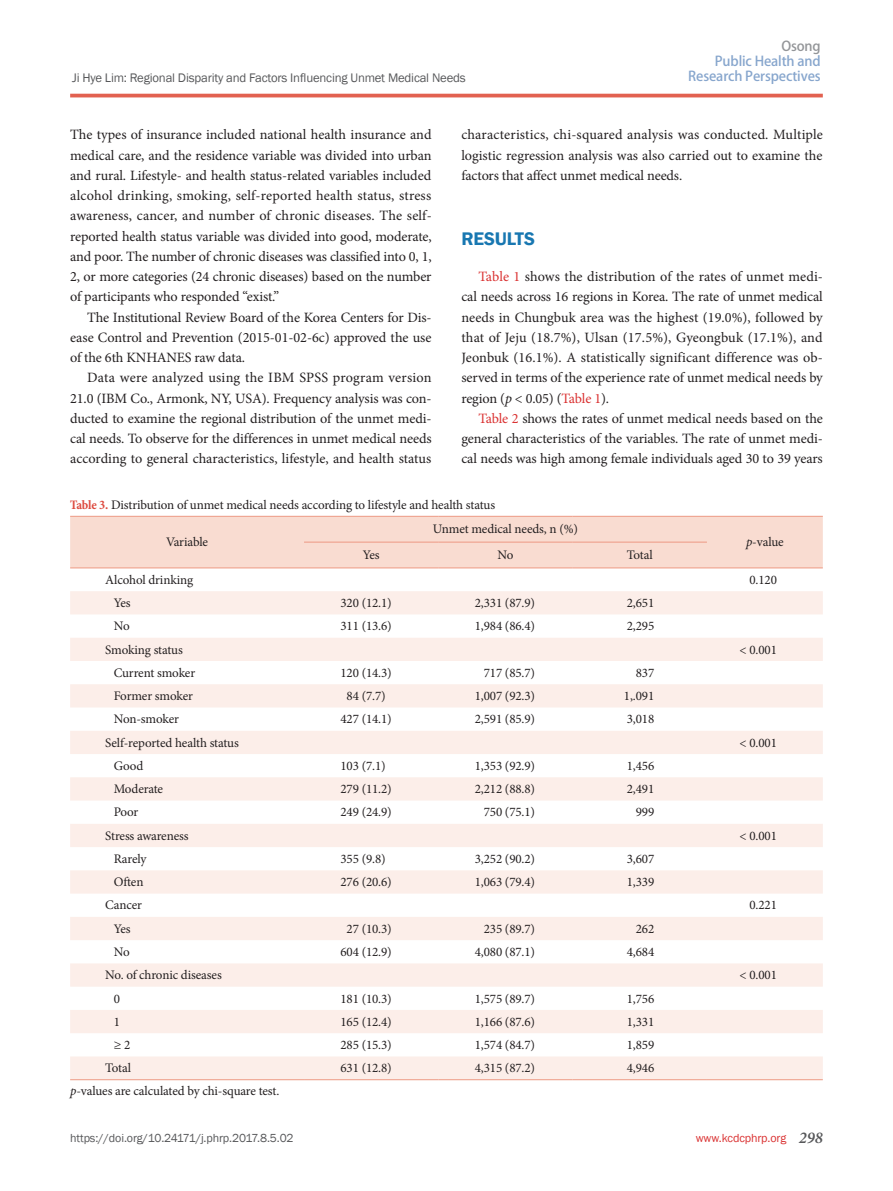
<style>
.page{position:relative;width:893px;height:1191px;background:#fff}
.page>*{position:absolute;margin:0;border:0;box-sizing:border-box;transform-origin:0 0}
.서론{font:600 18.75px "Franklin Gothic";letter-spacing:-.01em;color:#1877b1}
.본문{font:14.25px/20.2px "Minion Pro";letter-spacing:-.01em;color:#231f20;text-align:justify}
.t1{font:500 13.5px/15px "Koz Go Pr 6 N";letter-spacing:-.01em;color:#87a6cd;text-align:right}
.t2{font:500 13.5px "Koz Go Pr 6 N";letter-spacing:-.01em;color:#939598}
.표_그림서체{font:13.05px "Minion Pro";letter-spacing:-.01em;color:#231f20}
.t3{font:12.75px "Franklin Gothic";letter-spacing:-.015em;color:#57585a}
.t4{font:12px "Franklin Gothic";letter-spacing:-.01em;color:#57585a}
.t5{font:12px "Franklin Gothic";letter-spacing:-.01em;color:#da3232}
.s1{color:#da3232}
.s2{font-style:italic}
.s3{font-weight:700;font-stretch:condensed;color:#dd4b40}
.s4{font-family:"Minion Pro";font-weight:600;font-style:italic;font-size:16.5px;color:#57585a}
</style>
<div class="page">
<hr style="left:70px;top:94px;width:753px;height:3px;background:#e26150">
<div style="left:70px;top:517px;width:753px;height:50px;background:#f9dcd1"></div>
<svg style="left:70px;top:591px;width:753px;height:488px;fill:#fceee9"></svg>
<hr style="left:304px;top:542px;width:134px;height:1px;background:#ed9983">
<hr style="left:438px;top:542px;width:135px;height:1px;background:#ed9983">
<hr style="left:573px;top:542px;width:134px;height:1px;background:#ed9983">
<hr style="left:70px;top:516px;width:234px;height:1px;background:#ed9983">
<hr style="left:304px;top:516px;width:134px;height:1px;background:#ed9983">
<hr style="left:438px;top:516px;width:135px;height:1px;background:#ed9983">
<hr style="left:573px;top:516px;width:134px;height:1px;background:#ed9983">
<hr style="left:707px;top:516px;width:116px;height:1px;background:#ed9983">
<hr style="left:70px;top:567px;width:234px;height:1px;background:#ed9983">
<hr style="left:304px;top:567px;width:134px;height:1px;background:#ed9983">
<hr style="left:438px;top:567px;width:135px;height:1px;background:#ed9983">
<hr style="left:573px;top:567px;width:134px;height:1px;background:#ed9983">
<hr style="left:707px;top:567px;width:116px;height:1px;background:#ed9983">
<hr style="left:70px;top:1079px;width:234px;height:1px;background:#ed9983">
<hr style="left:304px;top:1079px;width:134px;height:1px;background:#ed9983">
<hr style="left:438px;top:1079px;width:135px;height:1px;background:#ed9983">
<hr style="left:573px;top:1079px;width:134px;height:1px;background:#ed9983">
<hr style="left:707px;top:1079px;width:116px;height:1px;background:#ed9983">
<p class="t3" style="left:72px;top:70px;width:395px">Ji Hye Lim: Regional Disparity and Factors Influencing Unmet Medical Needs</p>
<p class="t2" style="left:781px;top:39px;width:41px">Osong</p>
<p class="t1" style="left:688px;top:54px;width:134px">Public Health and<br>Research Perspectives</p>
<p class="본문" style="left:70px;top:125px;width:363px">The types of insurance included national health insurance and medical care, and the residence variable was divided into urban and rural. Lifestyle- and health status-related variables included alcohol drinking, smoking, self-reported health status, stress awareness, cancer, and number of chronic diseases. The self&shy;reported health status variable was divided into good, moderate, and poor. The number of chronic diseases was classified into 0, 1, 2, or more categories (24 chronic diseases) based on the number of participants who responded “exist.”</p>
<p class="본문" style="left:70px;top:307px;width:363px;text-indent:17px">The Institutional Review Board of the Korea Centers for Dis&shy;ease Control and Prevention (2015-01-02-6c) approved the use of the 6th KNHANES raw data.</p>
<p class="본문" style="left:70px;top:368px;width:363px;text-indent:17px">Data were analyzed using the IBM SPSS program version 21.0 (IBM Co., Armonk, NY, USA). Frequency analysis was con&shy;ducted to examine the regional distribution of the unmet medi&shy;cal needs. To observe for the differences in unmet medical needs according to general characteristics, lifestyle, and health status</p>
<p class="본문" style="left:461px;top:125px;width:363px">characteristics, chi-squared analysis was conducted. Multiple logistic regression analysis was also carried out to examine the factors that affect unmet medical needs.</p>
<p class="서론" style="left:461px;top:227px;width:75px">RESULTS</p>
<p class="본문" style="left:461px;top:266px;width:363px;text-indent:17px"><span class="s1">Table 1</span> shows the distribution of the rates of unmet medi&shy;cal needs across 16 regions in Korea. The rate of unmet medical needs in Chungbuk area was the highest (19.0%), followed by that of Jeju (18.7%), Ulsan (17.5%), Gyeongbuk (17.1%), and Jeonbuk (16.1%). A statistically significant difference was ob&shy;served in terms of the experience rate of unmet medical needs by region (<span class="s2">p</span> &lt; 0.05) (<span class="s1">Table 1</span>).</p>
<p class="본문" style="left:461px;top:408px;width:363px;text-indent:17px"><span class="s1">Table 2</span> shows the rates of unmet medical needs based on the general characteristics of the variables. The rate of unmet medi&shy;cal needs was high among female individuals aged 30 to 39 years</p>
<p class="표_그림서체" style="left:70px;top:496px;width:426px"><span class="s3">Table 3.</span> Distribution of unmet medical needs according to lifestyle and health status</p>
<p class="표_그림서체" style="left:166px;top:533px;width:44px">Variable</p>
<p class="표_그림서체" style="left:433px;top:520px;width:147px">Unmet medical needs, n (%)</p>
<p class="표_그림서체" style="left:746px;top:533px;width:39px"><span class="s2">p</span>-value</p>
<p class="표_그림서체" style="left:363px;top:546px;width:18px">Yes</p>
<p class="표_그림서체" style="left:498px;top:546px;width:17px">No</p>
<p class="표_그림서체" style="left:627px;top:546px;width:27px">Total</p>
<p class="표_그림서체" style="left:105px;top:571px;width:89px">Alcohol drinking</p>
<p class="표_그림서체" style="left:749px;top:571px;width:29px">0.120</p>
<p class="표_그림서체" style="left:114px;top:594px;width:18px">Yes</p>
<p class="표_그림서체" style="left:340px;top:594px;width:53px">320 (12.1)</p>
<p class="표_그림서체" style="left:475px;top:594px;width:62px">2,331 (87.9)</p>
<p class="표_그림서체" style="left:627px;top:594px;width:29px">2,651</p>
<p class="표_그림서체" style="left:114px;top:617px;width:17px">No</p>
<p class="표_그림서체" style="left:340px;top:617px;width:53px">311 (13.6)</p>
<p class="표_그림서체" style="left:475px;top:617px;width:62px">1,984 (86.4)</p>
<p class="표_그림서체" style="left:627px;top:617px;width:29px">2,295</p>
<p class="표_그림서체" style="left:105px;top:640px;width:79px">Smoking status</p>
<p class="표_그림서체" style="left:739px;top:640px;width:39px">&lt; 0.001</p>
<p class="표_그림서체" style="left:114px;top:664px;width:83px">Current smoker</p>
<p class="표_그림서체" style="left:340px;top:664px;width:53px">120 (14.3)</p>
<p class="표_그림서체" style="left:484px;top:664px;width:53px">717 (85.7)</p>
<p class="표_그림서체" style="left:636px;top:664px;width:20px">837</p>
<p class="표_그림서체" style="left:114px;top:687px;width:81px">Former smoker</p>
<p class="표_그림서체" style="left:347px;top:687px;width:41px">84 (7.7)</p>
<p class="표_그림서체" style="left:475px;top:687px;width:62px">1,007 (92.3)</p>
<p class="표_그림서체" style="left:624px;top:687px;width:32px">1,.091</p>
<p class="표_그림서체" style="left:114px;top:710px;width:67px">Non-smoker</p>
<p class="표_그림서체" style="left:340px;top:710px;width:53px">427 (14.1)</p>
<p class="표_그림서체" style="left:475px;top:710px;width:62px">2,591 (85.9)</p>
<p class="표_그림서체" style="left:627px;top:710px;width:29px">3,018</p>
<p class="표_그림서체" style="left:105px;top:733px;width:135px">Self-reported health status</p>
<p class="표_그림서체" style="left:739px;top:733px;width:39px">&lt; 0.001</p>
<p class="표_그림서체" style="left:114px;top:757px;width:31px">Good</p>
<p class="표_그림서체" style="left:340px;top:757px;width:47px">103 (7.1)</p>
<p class="표_그림서체" style="left:475px;top:757px;width:62px">1,353 (92.9)</p>
<p class="표_그림서체" style="left:627px;top:757px;width:29px">1,456</p>
<p class="표_그림서체" style="left:114px;top:780px;width:51px">Moderate</p>
<p class="표_그림서체" style="left:340px;top:780px;width:53px">279 (11.2)</p>
<p class="표_그림서체" style="left:475px;top:780px;width:62px">2,212 (88.8)</p>
<p class="표_그림서체" style="left:627px;top:780px;width:29px">2,491</p>
<p class="표_그림서체" style="left:114px;top:803px;width:26px">Poor</p>
<p class="표_그림서체" style="left:340px;top:803px;width:53px">249 (24.9)</p>
<p class="표_그림서체" style="left:484px;top:803px;width:53px">750 (75.1)</p>
<p class="표_그림서체" style="left:636px;top:803px;width:20px">999</p>
<p class="표_그림서체" style="left:105px;top:826px;width:85px">Stress awareness</p>
<p class="표_그림서체" style="left:739px;top:826px;width:39px">&lt; 0.001</p>
<p class="표_그림서체" style="left:114px;top:850px;width:34px">Rarely</p>
<p class="표_그림서체" style="left:340px;top:850px;width:47px">355 (9.8)</p>
<p class="표_그림서체" style="left:475px;top:850px;width:62px">3,252 (90.2)</p>
<p class="표_그림서체" style="left:627px;top:850px;width:29px">3,607</p>
<p class="표_그림서체" style="left:114px;top:873px;width:31px">Often</p>
<p class="표_그림서체" style="left:340px;top:873px;width:53px">276 (20.6)</p>
<p class="표_그림서체" style="left:475px;top:873px;width:62px">1,063 (79.4)</p>
<p class="표_그림서체" style="left:627px;top:873px;width:29px">1,339</p>
<p class="표_그림서체" style="left:105px;top:896px;width:38px">Cancer</p>
<p class="표_그림서체" style="left:749px;top:896px;width:29px">0.221</p>
<p class="표_그림서체" style="left:114px;top:919px;width:18px">Yes</p>
<p class="표_그림서체" style="left:347px;top:919px;width:47px">27 (10.3)</p>
<p class="표_그림서체" style="left:484px;top:919px;width:53px">235 (89.7)</p>
<p class="표_그림서체" style="left:636px;top:919px;width:20px">262</p>
<p class="표_그림서체" style="left:114px;top:943px;width:17px">No</p>
<p class="표_그림서체" style="left:340px;top:943px;width:53px">604 (12.9)</p>
<p class="표_그림서체" style="left:475px;top:943px;width:62px">4,080 (87.1)</p>
<p class="표_그림서체" style="left:627px;top:943px;width:29px">4,684</p>
<p class="표_그림서체" style="left:105px;top:966px;width:118px">No. of chronic diseases</p>
<p class="표_그림서체" style="left:739px;top:966px;width:39px">&lt; 0.001</p>
<p class="표_그림서체" style="left:114px;top:989px;width:8px">0</p>
<p class="표_그림서체" style="left:340px;top:989px;width:53px">181 (10.3)</p>
<p class="표_그림서체" style="left:475px;top:989px;width:62px">1,575 (89.7)</p>
<p class="표_그림서체" style="left:627px;top:989px;width:29px">1,756</p>
<p class="표_그림서체" style="left:114px;top:1013px;width:8px">1</p>
<p class="표_그림서체" style="left:340px;top:1013px;width:53px">165 (12.4)</p>
<p class="표_그림서체" style="left:475px;top:1013px;width:62px">1,166 (87.6)</p>
<p class="표_그림서체" style="left:627px;top:1013px;width:29px">1,331</p>
<p class="표_그림서체" style="left:114px;top:1036px;width:18px">≥ 2</p>
<p class="표_그림서체" style="left:340px;top:1036px;width:53px">285 (15.3)</p>
<p class="표_그림서체" style="left:475px;top:1036px;width:62px">1,574 (84.7)</p>
<p class="표_그림서체" style="left:627px;top:1036px;width:29px">1,859</p>
<p class="표_그림서체" style="left:105px;top:1059px;width:27px">Total</p>
<p class="표_그림서체" style="left:340px;top:1059px;width:53px">631 (12.8)</p>
<p class="표_그림서체" style="left:475px;top:1059px;width:62px">4,315 (87.2)</p>
<p class="표_그림서체" style="left:627px;top:1059px;width:29px">4,946</p>
<p class="표_그림서체" style="left:70px;top:1082px;width:211px"><span class="s2">p</span>-values are calculated by chi-square test.</p>
<p class="t4" style="left:70px;top:1130px;width:225px">https://doi.org/10.24171/j.phrp.2017.8.5.02</p>
<p class="t5" style="left:696px;top:1130px;width:129px">www.kcdcphrp.org <span class="s4">298</span></p>
</div>
